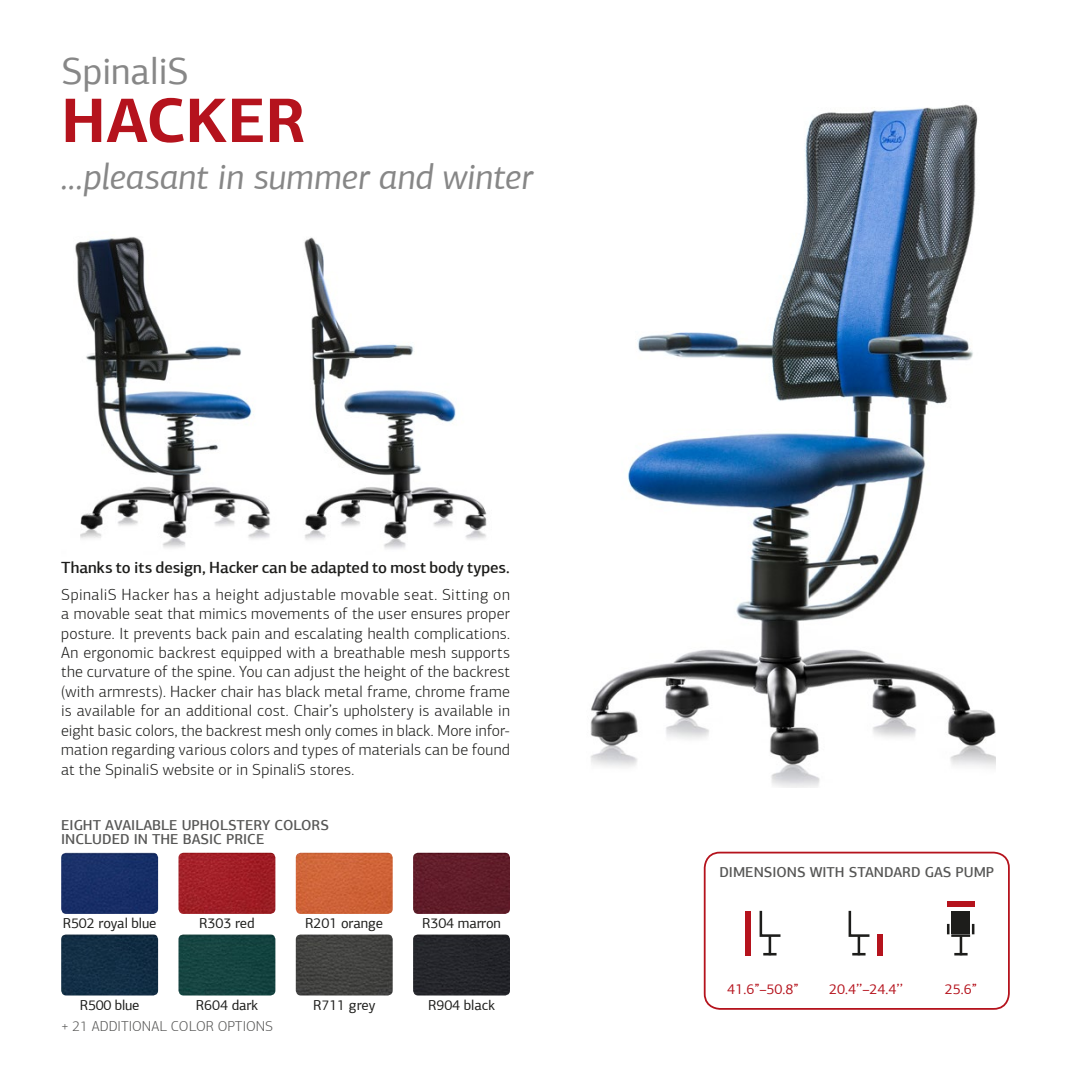
<style>
.page{position:relative;width:1071px;height:1071px;background:#fff}
.page>*{position:absolute;margin:0;border:0;box-sizing:border-box;transform-origin:0 0}
.t1{font:700 63px "PF Agora Sans Pro";letter-spacing:-.005em;color:#b5131d}
.t2{font:37.8px "PF Agora Sans Pro";letter-spacing:-.01em;color:#878787}
.t3{font:italic 36.05px "PF Agora Sans Pro";letter-spacing:-.01em;color:#878787}
.t4{font:300 16.28px/19.4px "PF Agora Sans Pro";letter-spacing:.01em;color:#1d1d1b;text-align:justify}
.t5{font:500 16.28px "PF Agora Sans Pro";letter-spacing:-.005em;color:#1d1d1b}
.t6{font:500 14.35px/14.3px "PF Agora Sans Pro";color:#575756}
.t7{font:14.35px "PF Agora Sans Pro";letter-spacing:-.01em;color:#1d1d1b}
.t8{font:14.35px "PF Agora Sans Pro";color:#b5131d}
.t9{font:300 14.35px "PF Agora Sans Pro";color:#575756}
</style>
<div class="page">
<img style="left:75px;top:237px;width:195px;height:311px">
<img style="left:304px;top:237px;width:183px;height:312px">
<div style="left:61px;top:853px;width:97px;height:61px;background:#182f68"></div>
<img style="left:61px;top:934px;width:97px;height:62px">
<img style="left:178px;top:853px;width:97px;height:61px">
<img style="left:178px;top:934px;width:97px;height:62px">
<img style="left:296px;top:853px;width:97px;height:61px">
<img style="left:296px;top:934px;width:97px;height:62px">
<img style="left:413px;top:853px;width:97px;height:61px">
<img style="left:413px;top:934px;width:97px;height:62px">
<div style="left:704px;top:852px;width:306px;height:158px;border:2px solid #b5131d;border-radius:15px"></div>
<svg style="left:759px;top:910px;width:22px;height:45px"></svg>
<div style="left:745px;top:911px;width:6px;height:44px;background:#b5131d"></div>
<svg style="left:848px;top:910px;width:22px;height:45px"></svg>
<div style="left:878px;top:934px;width:5px;height:21px;background:#b5131d"></div>
<div style="left:947px;top:902px;width:28px;height:5px;background:#b5131d"></div>
<svg style="left:947px;top:924px;width:27px;height:31px"></svg>
<div style="left:951px;top:911px;width:19px;height:23px;background:#1d1d1b"></div>
<img style="left:590px;top:104px;width:405px;height:683px">
<h2 class="t2" style="left:61px;top:56px;width:129px">SpinaliS</h2>
<h1 class="t1" style="left:61px;top:95px;width:246px">HACKER</h1>
<h3 class="t3" style="left:61px;top:162px;width:473px">...pleasant in summer and winter</h3>
<p class="t5" style="left:61px;top:561px;width:450px">Thanks to its design, Hacker can be adapted to most body types.</p>
<p class="t4" style="left:61px;top:586px;width:450px">SpinaliS Hacker has a height adjustable movable seat. Sitting on a movable seat that mimics movements of the user ensures proper posture. It prevents back pain and escalating health complications.<br>An ergonomic backrest equipped with a breathable mesh supports the curvature of the spine. You can adjust the height of the backrest (with armrests). Hacker chair has black metal frame, chrome frame is available for an additional cost. Chair’s upholstery is available in eight basic colors, the backrest mesh only comes in black. More infor&shy;mation regarding various colors and types of materials can be found at the SpinaliS website or in SpinaliS stores.</p>
<p class="t6" style="left:61px;top:819px;width:269px">EIGHT AVAILABLE UPHOLSTERY COLORS<br>INCLUDED IN THE BASIC PRICE</p>
<p class="t7" style="left:63px;top:917px;width:95px">R502 royal blue</p>
<p class="t7" style="left:199px;top:917px;width:57px">R303 red</p>
<p class="t7" style="left:305px;top:917px;width:79px">R201 orange</p>
<p class="t7" style="left:422px;top:917px;width:80px">R304 marron</p>
<p class="t7" style="left:80px;top:999px;width:61px">R500 blue</p>
<p class="t7" style="left:196px;top:999px;width:64px">R604 dark</p>
<p class="t7" style="left:313px;top:999px;width:64px">R711 grey</p>
<p class="t7" style="left:428px;top:999px;width:68px">R904 black</p>
<p class="t9" style="left:61px;top:1020px;width:213px">+ 21 ADDITIONAL COLOR OPTIONS</p>
<p class="t6" style="left:719px;top:866px;width:276px">DIMENSIONS WITH STANDARD GAS PUMP</p>
<p class="t8" style="left:727px;top:983px;width:73px">41.6”–50.8”</p>
<p class="t8" style="left:829px;top:983px;width:75px">20.4’’–24.4’’</p>
<p class="t8" style="left:945px;top:983px;width:34px">25.6”</p>
</div>
